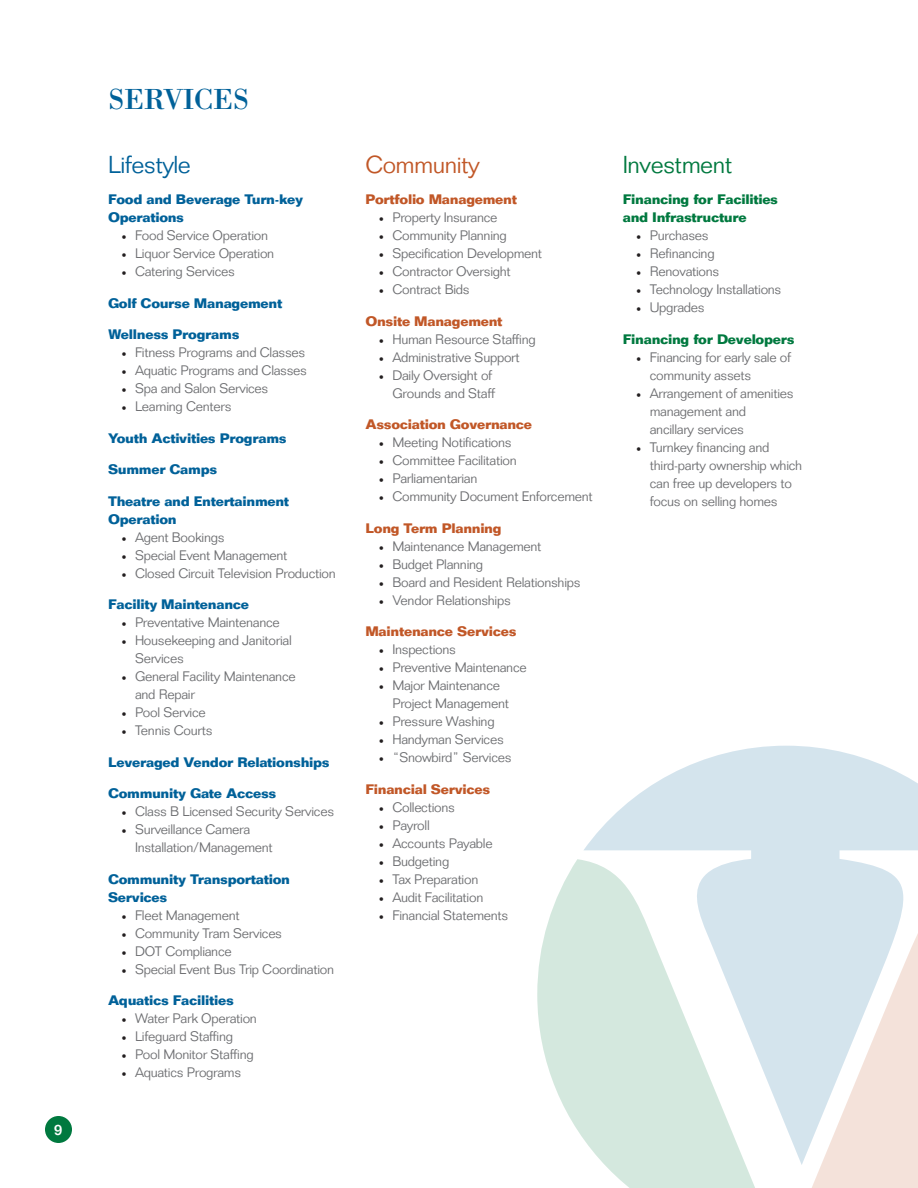
<style>
.page{position:relative;width:918px;height:1188px;background:#fff}
.page>*{position:absolute;margin:0;border:0;box-sizing:border-box;transform-origin:0 0}
.t1{font:30px "Bodoni";letter-spacing:-.02em;color:#006199}
.t2{font:300 24px "Folio";letter-spacing:-.02em;color:#00793f}
.t3{font:300 24px "Folio";letter-spacing:-.02em;color:#006199}
.t4{font:300 24px "Folio";letter-spacing:-.02em;color:#c15727}
.t5{font:500 15px "Folio";color:#fff}
.t6{font:300 13.5px/18px "Folio";letter-spacing:-.02em;color:#6d6e71}
.t7{font:700 13.5px/18px "Folio";letter-spacing:-.02em;color:#006199}
.t8{font:700 13.5px "Folio";letter-spacing:-.02em;color:#c15727}
.t9{font:700 13.5px/18px "Folio";letter-spacing:-.02em;color:#00793f}
.s1{font-family:"Minion Pro";font-weight:400;color:#231f20}
</style>
<div class="page">
<div style="left:45px;top:1116px;width:27px;height:27px;background:#00793f;border-radius:50%"></div>
<svg style="left:537px;top:859px;width:218px;height:329px;fill:#d4e8de"></svg>
<svg style="left:583px;top:746px;width:335px;height:419px"></svg>
<svg style="left:789px;top:859px;width:129px;height:329px"></svg>
<p class="t5" style="left:54px;top:1120px;width:10px">9</p>
<h1 class="t1" style="left:108px;top:81px;width:143px">SERVICES</h1>
<h2 class="t3" style="left:108px;top:150px;width:84px">Lifestyle</h2>
<p class="t7" style="left:108px;top:191px;width:197px">Food and Beverage Turn-key<br>Operations</p>
<p class="t6" style="left:122px;top:227px;width:148px"><span class="s1">•</span> Food Service Operation</p>
<p class="t6" style="left:122px;top:245px;width:154px"><span class="s1">•</span> Liquor Service Operation</p>
<p class="t6" style="left:122px;top:263px;width:115px"><span class="s1">•</span> Catering Services</p>
<p class="t7" style="left:108px;top:294px;width:176px">Golf Course Management</p>
<p class="t7" style="left:108px;top:326px;width:133px">Wellness Programs</p>
<p class="t6" style="left:122px;top:344px;width:185px"><span class="s1">•</span> Fitness Programs and Classes</p>
<p class="t6" style="left:122px;top:362px;width:187px"><span class="s1">•</span> Aquatic Programs and Classes</p>
<p class="t6" style="left:122px;top:380px;width:148px"><span class="s1">•</span> Spa and Salon Services</p>
<p class="t6" style="left:122px;top:398px;width:111px"><span class="s1">•</span> Learning Centers</p>
<p class="t7" style="left:108px;top:429px;width:180px">Youth Activities Programs</p>
<p class="t7" style="left:108px;top:461px;width:111px">Summer Camps</p>
<p class="t7" style="left:108px;top:492px;width:183px">Theatre and Entertainment<br>Operation</p>
<p class="t6" style="left:122px;top:528px;width:105px"><span class="s1">•</span> Agent Bookings</p>
<p class="t6" style="left:122px;top:546px;width:168px"><span class="s1">•</span> Special Event Management</p>
<p class="t6" style="left:122px;top:564px;width:216px"><span class="s1">•</span> Closed Circuit Television Production</p>
<p class="t7" style="left:108px;top:595px;width:143px">Facility Maintenance</p>
<p class="t6" style="left:122px;top:614px;width:160px"><span class="s1">•</span> Preventative Maintenance</p>
<p class="t6" style="left:135px;top:632px;width:158px;text-indent:-14px"><span class="s1">•</span> Housekeeping and Janitorial<br>Services</p>
<p class="t6" style="left:135px;top:668px;width:162px;text-indent:-14px"><span class="s1">•</span> General Facility Maintenance and Repair</p>
<p class="t6" style="left:122px;top:704px;width:86px"><span class="s1">•</span> Pool Service</p>
<p class="t6" style="left:122px;top:722px;width:93px"><span class="s1">•</span> Tennis Courts</p>
<p class="t7" style="left:108px;top:753px;width:223px">Leveraged Vendor Relationships</p>
<p class="t7" style="left:108px;top:784px;width:170px">Community Gate Access</p>
<p class="t6" style="left:122px;top:803px;width:214px"><span class="s1">•</span> Class B Licensed Security Services</p>
<p class="t6" style="left:135px;top:821px;width:139px;text-indent:-14px"><span class="s1">•</span> Surveillance Camera<br>Installation/Management</p>
<p class="t7" style="left:108px;top:870px;width:184px">Community Transportation<br>Services</p>
<p class="t6" style="left:122px;top:906px;width:120px"><span class="s1">•</span> Fleet Management</p>
<p class="t6" style="left:122px;top:924px;width:162px"><span class="s1">•</span> Community Tram Services</p>
<p class="t6" style="left:122px;top:942px;width:112px"><span class="s1">•</span> DOT Compliance</p>
<p class="t6" style="left:122px;top:960px;width:214px"><span class="s1">•</span> Special Event Bus Trip Coordination</p>
<p class="t7" style="left:108px;top:991px;width:127px">Aquatics Facilities</p>
<p class="t6" style="left:122px;top:1010px;width:137px"><span class="s1">•</span> Water Park Operation</p>
<p class="t6" style="left:122px;top:1028px;width:113px"><span class="s1">•</span> Lifeguard Staffing</p>
<p class="t6" style="left:122px;top:1046px;width:134px"><span class="s1">•</span> Pool Monitor Staffing</p>
<p class="t6" style="left:122px;top:1064px;width:121px"><span class="s1">•</span> Aquatics Programs</p>
<h2 class="t4" style="left:365px;top:150px;width:116px">Community</h2>
<p class="t8" style="left:365px;top:191px;width:153px">Portfolio Management</p>
<p class="t6" style="left:379px;top:209px;width:120px"><span class="s1">•</span> Property Insurance</p>
<p class="t6" style="left:379px;top:227px;width:129px"><span class="s1">•</span> Community Planning</p>
<p class="t6" style="left:379px;top:245px;width:165px"><span class="s1">•</span> Specification Development</p>
<p class="t6" style="left:379px;top:263px;width:133px"><span class="s1">•</span> Contractor Oversight</p>
<p class="t6" style="left:379px;top:281px;width:92px"><span class="s1">•</span> Contract Bids</p>
<p class="t8" style="left:365px;top:313px;width:139px">Onsite Management</p>
<p class="t6" style="left:379px;top:330px;width:158px"><span class="s1">•</span> Human Resource Staffing</p>
<p class="t6" style="left:379px;top:348px;width:142px"><span class="s1">•</span> Administrative Support</p>
<p class="t6" style="left:379px;top:366px;width:118px;text-align:right"><span class="s1">•</span> Daily Oversight of<br>Grounds and Staff</p>
<p class="t8" style="left:365px;top:416px;width:168px">Association Governance</p>
<p class="t6" style="left:379px;top:434px;width:134px"><span class="s1">•</span> Meeting Notifications</p>
<p class="t6" style="left:379px;top:452px;width:139px"><span class="s1">•</span> Committee Facilitation</p>
<p class="t6" style="left:379px;top:470px;width:100px"><span class="s1">•</span> Parliamentarian</p>
<p class="t6" style="left:379px;top:488px;width:215px"><span class="s1">•</span> Community Document Enforcement</p>
<p class="t8" style="left:365px;top:520px;width:138px">Long Term Planning</p>
<p class="t6" style="left:379px;top:537px;width:164px"><span class="s1">•</span> Maintenance Management</p>
<p class="t6" style="left:379px;top:555px;width:106px"><span class="s1">•</span> Budget Planning</p>
<p class="t6" style="left:379px;top:573px;width:203px"><span class="s1">•</span> Board and Resident Relationships</p>
<p class="t6" style="left:379px;top:591px;width:133px"><span class="s1">•</span> Vendor Relationships</p>
<p class="t8" style="left:365px;top:623px;width:153px">Maintenance Services</p>
<p class="t6" style="left:379px;top:641px;width:79px"><span class="s1">•</span> Inspections</p>
<p class="t6" style="left:379px;top:659px;width:149px"><span class="s1">•</span> Preventive Maintenance</p>
<p class="t6" style="left:392px;top:677px;width:118px;text-indent:-14px"><span class="s1">•</span> Major Maintenance<br>Project Management</p>
<p class="t6" style="left:379px;top:713px;width:117px"><span class="s1">•</span> Pressure Washing</p>
<p class="t6" style="left:379px;top:731px;width:126px"><span class="s1">•</span> Handyman Services</p>
<p class="t6" style="left:379px;top:749px;width:134px"><span class="s1">•</span> “Snowbird” Services</p>
<p class="t8" style="left:365px;top:781px;width:126px">Financial Services</p>
<p class="t6" style="left:379px;top:798px;width:78px"><span class="s1">•</span> Collections</p>
<p class="t6" style="left:379px;top:816px;width:52px"><span class="s1">•</span> Payroll</p>
<p class="t6" style="left:379px;top:834px;width:115px"><span class="s1">•</span> Accounts Payable</p>
<p class="t6" style="left:379px;top:852px;width:72px"><span class="s1">•</span> Budgeting</p>
<p class="t6" style="left:379px;top:870px;width:101px"><span class="s1">•</span> Tax Preparation</p>
<p class="t6" style="left:379px;top:888px;width:106px"><span class="s1">•</span> Audit Facilitation</p>
<p class="t6" style="left:379px;top:906px;width:131px"><span class="s1">•</span> Financial Statements</p>
<h2 class="t2" style="left:623px;top:150px;width:111px">Investment</h2>
<p class="t9" style="left:623px;top:191px;width:157px">Financing for Facilities and Infrastructure</p>
<p class="t6" style="left:636px;top:227px;width:74px"><span class="s1">•</span> Purchases</p>
<p class="t6" style="left:636px;top:245px;width:80px"><span class="s1">•</span> Refinancing</p>
<p class="t6" style="left:636px;top:263px;width:85px"><span class="s1">•</span> Renovations</p>
<p class="t6" style="left:636px;top:281px;width:147px"><span class="s1">•</span> Technology Installations</p>
<p class="t6" style="left:636px;top:299px;width:70px"><span class="s1">•</span> Upgrades</p>
<p class="t9" style="left:623px;top:330px;width:173px">Financing for Developers</p>
<p class="t6" style="left:650px;top:348px;width:143px;text-indent:-14px"><span class="s1">•</span> Financing for early sale of community assets</p>
<p class="t6" style="left:650px;top:384px;width:145px;text-indent:-14px"><span class="s1">•</span> Arrangement of amenities management and ancillary services</p>
<p class="t6" style="left:650px;top:438px;width:154px;text-indent:-14px"><span class="s1">•</span> Turnkey financing and third-party ownership which can free up developers to focus on selling homes</p>
</div>
